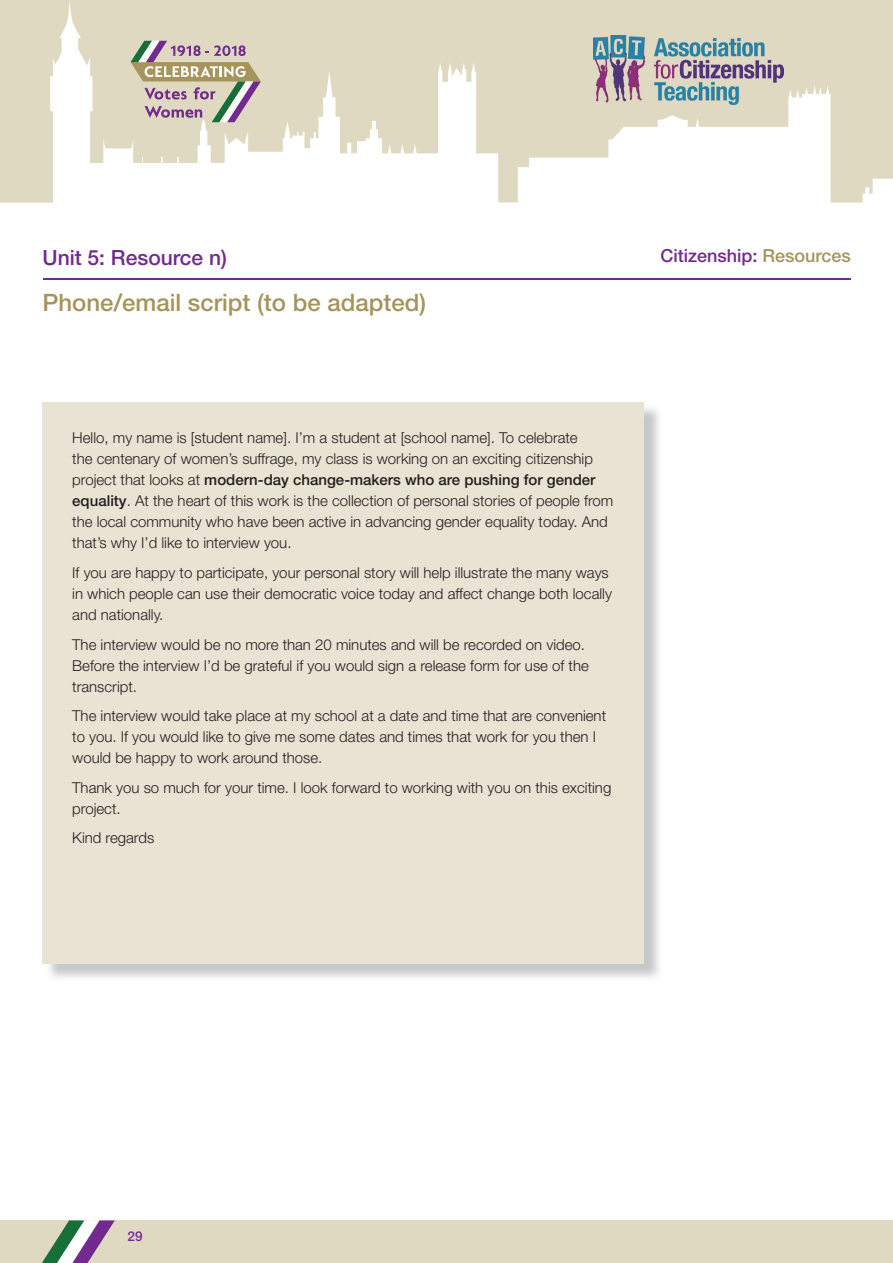
<style>
.page{position:relative;width:893px;height:1263px;background:#fff}
.page>*{position:absolute;margin:0;border:0;box-sizing:border-box;transform-origin:0 0}
.t1{font:500 24px "Helvetica Neue";color:#a5945b}
.t2{font:500 21px "Helvetica Neue";color:#722a8e}
.t3{font:500 18px "Helvetica Neue";color:#722a8e}
.t4{font:300 15px/21px "Helvetica Neue";color:#231f20}
.t5{font:500 13.5px "Helvetica Neue";color:#722a8e}
.s1{font-weight:500}
.s2{color:#a5945b}
</style>
<div class="page">
<svg style="left:0;top:0;width:893px;height:203px;fill:#e0d9c2"></svg>
<div style="left:0;top:1220px;width:893px;height:43px;background:#e0d9c2"></div>
<svg style="left:42px;top:1220px;width:73px;height:43px"></svg>
<svg style="left:131px;top:41px;width:130px;height:81px;background:#c1b5a9"></svg>
<img style="left:593px;top:35px;width:190px;height:69px">
<hr style="left:43px;top:278px;width:807px;height:2px;background:#722a8e">
<div style="left:43px;top:402px;width:601px;height:561px;background:#e9e3d3"></div>
<h2 class="t2" style="left:43px;top:245px;width:186px">Unit 5: Resource n)</h2>
<h1 class="t1" style="left:43px;top:288px;width:385px">Phone/email script (to be adapted)</h1>
<p class="t4" style="left:72px;top:427px;width:542px">Hello, my name is [student name]. I’m a student at [school name]. To celebrate<br>the centenary of women’s suffrage, my class is working on an exciting citizenship project that looks at <span class="s1">modern-day change-makers who are pushing for gender equality</span>. At the heart of this work is the collection of personal stories of people from the local community who have been active in advancing gender equality today. And that’s why I’d like to interview you.</p>
<p class="t4" style="left:72px;top:562px;width:541px">If you are happy to participate, your personal story will help illustrate the many ways in which people can use their democratic voice today and affect change both locally and nationally.</p>
<p class="t4" style="left:72px;top:633px;width:518px">The interview would be no more than 20 minutes and will be recorded on video.<br>Before the interview I’d be grateful if you would sign a release form for use of the transcript.</p>
<p class="t4" style="left:72px;top:705px;width:535px">The interview would take place at my school at a date and time that are convenient to you. If you would like to give me some dates and times that work for you then I would be happy to work around those.</p>
<p class="t4" style="left:72px;top:776px;width:541px">Thank you so much for your time. I look forward to working with you on this exciting project.</p>
<p class="t4" style="left:72px;top:827px;width:83px">Kind regards</p>
<p class="t3" style="left:660px;top:245px;width:192px">Citizenship: <span class="s2">Resources</span></p>
<p class="t5" style="left:128px;top:1228px;width:17px">29</p>
</div>
